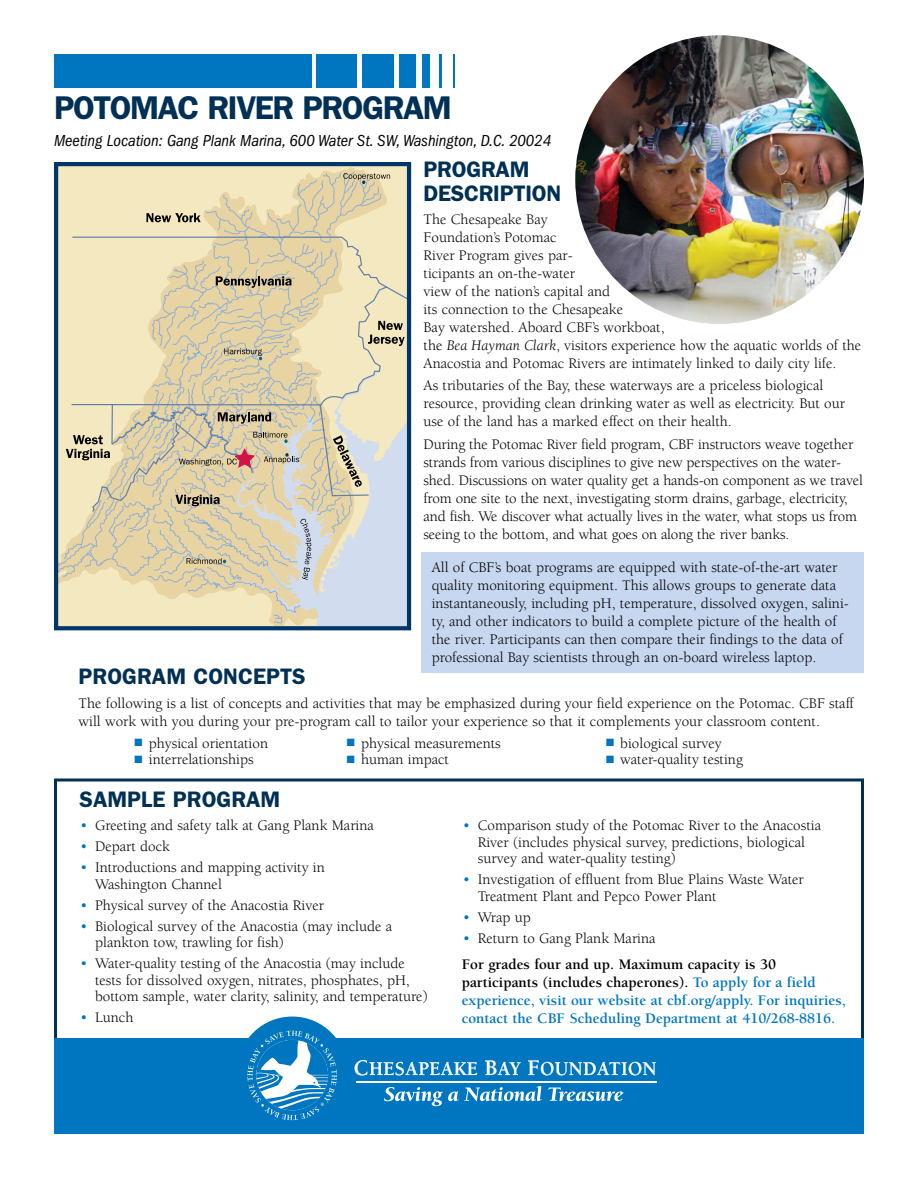
<style>
.page{position:relative;width:918px;height:1188px;background:#fff}
.page>*{position:absolute;margin:0;border:0;box-sizing:border-box;transform-origin:0 0}
.t1{font:600 33px "Franklin Gothic";letter-spacing:-.04em;color:#003055}
.t2{font:600 22.5px/24px "Franklin Gothic";color:#003055}
.t3{font:italic condensed 16.5px "Franklin Gothic";color:#000}
.t4{font:15px/18px "Berkeley";color:#000}
.t5{font:700 15px/18px "Berkeley";color:#0076c0}
.s1{font-style:italic}
.s2{color:#0076c0}
.s3{color:#000}
</style>
<div class="page">
<div style="left:237px;top:1017px;width:111px;height:110px;background:#0076c0;border-radius:50%"></div>
<div style="left:54px;top:778px;width:810px;height:301px;border:3px solid #003055"></div>
<div style="left:54px;top:1038px;width:810px;height:96px;background:#0076c0"></div>
<hr style="left:356px;top:1081px;width:300px;height:1px;background:#fff">
<svg style="left:384px;top:1087px;width:58px;height:19px"></svg>
<svg style="left:448px;top:1086px;width:94px;height:15px"></svg>
<svg style="left:548px;top:1088px;width:75px;height:13px"></svg>
<svg style="left:355px;top:1060px;width:122px;height:16px"></svg>
<svg style="left:485px;top:1060px;width:36px;height:15px"></svg>
<svg style="left:528px;top:1060px;width:128px;height:15px"></svg>
<svg style="left:247px;top:1031px;width:90px;height:89px"></svg>
<img style="left:575px;top:36px;width:289px;height:288px;border-radius:50%">
<svg style="left:54px;top:162px;width:368px;height:471px"></svg>
<div style="left:54px;top:162px;width:357px;height:468px;border:4px solid #003768"></div>
<svg style="left:57px;top:169px;width:353px;height:455px;background:#ded4b5"></svg>
<div style="left:54px;top:54px;width:258px;height:34px;background:#0076c0"></div>
<div style="left:317px;top:54px;width:40px;height:34px;background:#0076c0"></div>
<div style="left:362px;top:54px;width:32px;height:34px;background:#0076c0"></div>
<div style="left:399px;top:54px;width:16px;height:34px;background:#0076c0"></div>
<div style="left:423px;top:54px;width:7px;height:34px;background:#0076c0"></div>
<hr style="left:439px;top:54px;width:3px;height:34px;background:#0076c0">
<hr style="left:453px;top:54px;width:2px;height:34px;background:#0076c0">
<div style="left:422px;top:552px;width:442px;height:120px;background:#c7d7ef"></div>
<h1 class="t1" style="left:54px;top:88px;width:399px">POTOMAC RIVER PROGRAM</h1>
<p class="t3" style="left:54px;top:135px;width:499px">Meeting Location: Gang Plank Marina, 600 Water St. SW, Washington, D.C. 20024</p>
<h2 class="t2" style="left:424px;top:158px;width:139px">PROGRAM<br>DESCRIPTION</h2>
<p class="t4" style="left:424px;top:211px;width:439px">The Chesapeake Bay<br>Foundation’s Potomac<br>River Program gives par-<br>ticipants an on-the-water<br>view of the nation’s capital and<br>its connection to the Chesapeake<br>Bay watershed. Aboard CBF’s workboat,<br>the <span class="s1">Bea Hayman Clark</span>, visitors experience how the aquatic worlds of the Anacostia and Potomac Rivers are intimately linked to daily city life.</p>
<p class="t4" style="left:424px;top:378px;width:423px">As tributaries of the Bay, these waterways are a priceless biological resource, providing clean drinking water as well as electricity. But our use of the land has a marked effect on their health.</p>
<p class="t4" style="left:424px;top:436px;width:441px">During the Potomac River field program, CBF instructors weave together strands from various disciplines to give new perspectives on the water&shy;shed. Discussions on water quality get a hands-on component as we travel from one site to the next, investigating storm drains, garbage, electricity, and fish. We discover what actually lives in the water, what stops us from seeing to the bottom, and what goes on along the river banks.</p>
<p class="t4" style="left:432px;top:560px;width:419px">All of CBF’s boat programs are equipped with state-of-the-art water quality monitoring equipment. This allows groups to generate data instantaneously, including pH, temperature, dissolved oxygen, salini&shy;ty, and other indicators to build a complete picture of the health of the river. Participants can then compare their findings to the data of professional Bay scientists through an on-board wireless laptop.</p>
<h2 class="t2" style="left:79px;top:664px;width:229px">PROGRAM CONCEPTS</h2>
<p class="t4" style="left:79px;top:695px;width:777px">The following is a list of concepts and activities that may be emphasized during your field experience on the Potomac. CBF staff will work with you during your pre-program call to tailor your experience so that it complements your classroom content.</p>
<p class="t4" style="left:135px;top:735px;width:135px"><span class="s2">■</span> physical orientation</p>
<p class="t4" style="left:347px;top:735px;width:155px"><span class="s2">■</span> physical measurements</p>
<p class="t4" style="left:606px;top:735px;width:117px"><span class="s2">■</span> biological survey</p>
<p class="t4" style="left:135px;top:752px;width:121px"><span class="s2">■</span> interrelationships</p>
<p class="t4" style="left:347px;top:752px;width:104px"><span class="s2">■</span> human impact</p>
<p class="t4" style="left:606px;top:752px;width:138px"><span class="s2">■</span> water-quality testing</p>
<h2 class="t2" style="left:80px;top:787px;width:202px">SAMPLE PROGRAM</h2>
<p class="t4" style="left:80px;top:818px;width:295px"><span class="s2">•</span> Greeting and safety talk at Gang Plank Marina</p>
<p class="t4" style="left:80px;top:839px;width:91px"><span class="s2">•</span> Depart dock</p>
<p class="t4" style="left:95px;top:861px;width:231px;line-height:16.5px;text-indent:-15px"><span class="s2">•</span> Introductions and mapping activity in<br>Washington Channel</p>
<p class="t4" style="left:80px;top:898px;width:245px"><span class="s2">•</span> Physical survey of the Anacostia River</p>
<p class="t4" style="left:95px;top:919px;width:299px;line-height:16.5px;text-indent:-15px"><span class="s2">•</span> Biological survey of the Anacostia (may include a plankton tow, trawling for fish)</p>
<p class="t4" style="left:95px;top:957px;width:334px;line-height:16.5px;text-indent:-15px"><span class="s2">•</span> Water-quality testing of the Anacostia (may include tests for dissolved oxygen, nitrates, phosphates, pH, bottom sample, water clarity, salinity, and temperature)</p>
<p class="t4" style="left:80px;top:1010px;width:55px"><span class="s2">•</span> Lunch</p>
<p class="t4" style="left:478px;top:819px;width:345px;line-height:16.5px;text-indent:-15px"><span class="s2">•</span> Comparison study of the Potomac River to the Anacostia<br>River (includes physical survey, predictions, biological survey and water-quality testing)</p>
<p class="t4" style="left:478px;top:873px;width:328px;line-height:16.5px;text-indent:-15px"><span class="s2">•</span> Investigation of effluent from Blue Plains Waste Water<br>Treatment Plant and Pepco Power Plant</p>
<p class="t4" style="left:463px;top:910px;width:70px"><span class="s2">•</span> Wrap up</p>
<p class="t4" style="left:463px;top:931px;width:194px"><span class="s2">•</span> Return to Gang Plank Marina</p>
<p class="t5" style="left:462px;top:956px;width:386px"><span class="s3">For grades four and up. Maximum capacity is 30 participants (includes chaperones).</span> To apply for a field experience, visit our website at cbf.org/apply. For inquiries, contact the CBF Scheduling Department at 410/268-8816.</p>
</div>
